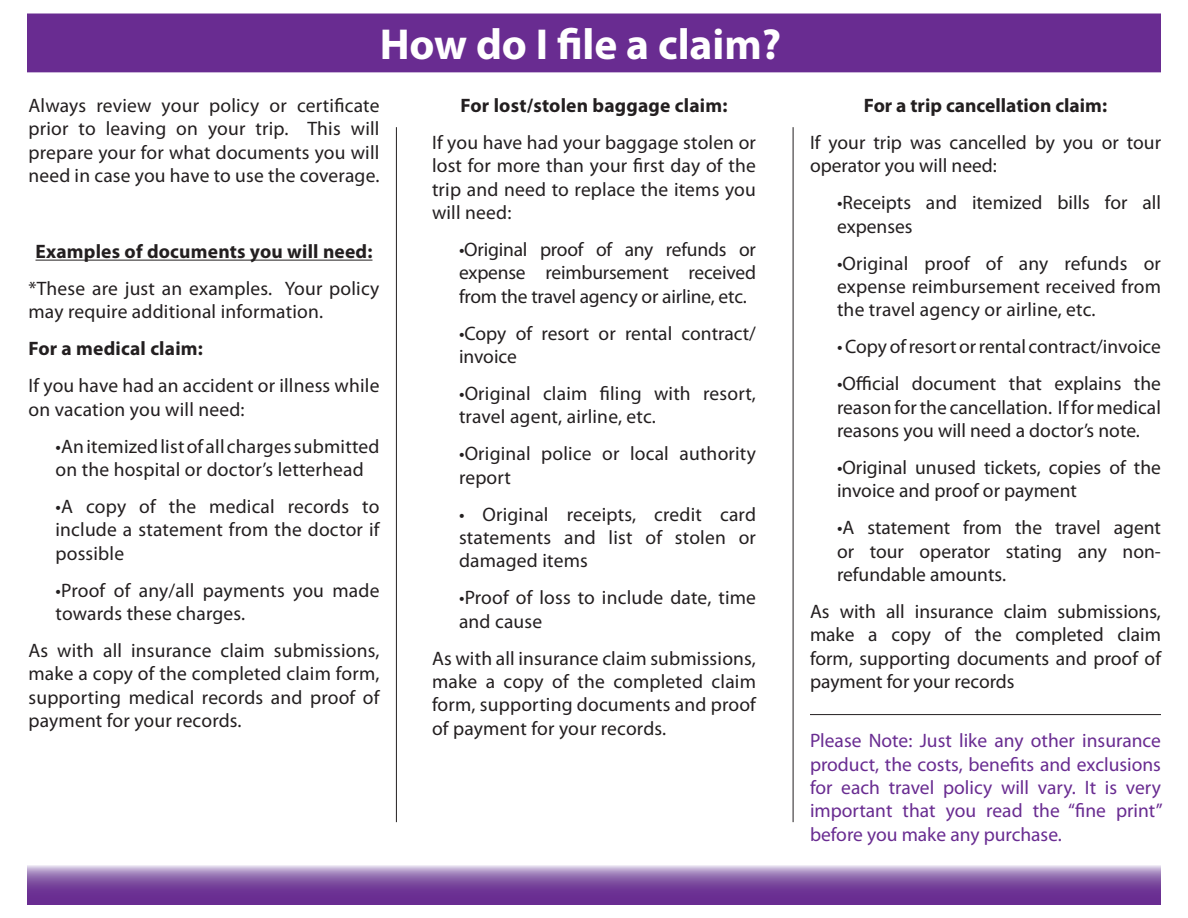
<style>
.page{position:relative;width:1188px;height:918px;background:#fff}
.page>*{position:absolute;margin:0;border:0;box-sizing:border-box;transform-origin:0 0}
.t1{font:700 43.5px "Myriad Pro";color:#fff}
.t2{font:19.5px/23.4px "Myriad Pro";letter-spacing:.01em;color:#231f20;text-align:justify}
.t3{font:19.5px/23.4px "Myriad Pro";color:#692c91;text-align:justify}
.t4{font:700 19.5px "Myriad Pro";letter-spacing:.01em;color:#231f20}
</style>
<div class="page">
<div style="left:27px;top:14px;width:1134px;height:58px;background:#692c91"></div>
<svg style="left:27px;top:865px;width:1134px;height:39px;background:#885ca8"></svg>
<hr style="left:810px;top:714px;width:351px;height:1px;background:#231f20">
<hr style="left:36px;top:260px;width:337px;height:1px;background:#231f20">
<hr style="left:396px;top:127px;width:1px;height:695px;background:#231f20">
<hr style="left:793px;top:127px;width:1px;height:695px;background:#231f20">
<p class="t1" style="left:380px;top:16px;width:403px">How do I file a claim?</p>
<p class="t2" style="left:29px;top:94px;width:353px">Always review your policy or certificate prior to leaving on your trip. This will prepare your for what documents you will need in case you have to use the coverage.</p>
<p class="t4" style="left:864px;top:93px;width:245px">For a trip cancellation claim:</p>
<p class="t4" style="left:461px;top:93px;width:268px">For lost/stolen baggage claim:</p>
<p class="t2" style="left:432px;top:130px;width:326px">If you have had your baggage stolen or lost for more than your first day of the trip and need to replace the items you will need:</p>
<p class="t2" style="left:459px;top:238px;width:299px">•Original proof of any refunds or expense reimbursement received from the travel agency or airline, etc.</p>
<p class="t2" style="left:459px;top:321px;width:298px">•Copy of resort or rental contract/ invoice</p>
<p class="t2" style="left:459px;top:382px;width:299px">•Original claim filing with resort, travel agent, airline, etc.</p>
<p class="t2" style="left:459px;top:442px;width:298px">•Original police or local authority report</p>
<p class="t2" style="left:459px;top:502px;width:299px">• Original receipts, credit card statements and list of stolen or damaged items</p>
<p class="t2" style="left:459px;top:586px;width:299px">•Proof of loss to include date, time and cause</p>
<p class="t2" style="left:432px;top:646px;width:326px">As with all insurance claim submissions, make a copy of the completed claim form, supporting documents and proof of payment for your records.</p>
<p class="t2" style="left:810px;top:130px;width:353px">If your trip was cancelled by you or tour operator you will need:</p>
<p class="t2" style="left:837px;top:191px;width:325px">•Receipts and itemized bills for all expenses</p>
<p class="t2" style="left:837px;top:251px;width:325px">•Original proof of any refunds or expense reimbursement received from the travel agency or airline, etc.</p>
<p class="t2" style="left:837px;top:335px;width:325px">• Copy of resort or rental contract/invoice</p>
<p class="t2" style="left:837px;top:372px;width:325px">•Official document that explains the reason for the cancellation. If for medical reasons you will need a doctor’s note.</p>
<p class="t2" style="left:837px;top:455px;width:325px">•Original unused tickets, copies of the invoice and proof or payment</p>
<p class="t2" style="left:837px;top:516px;width:325px">•A statement from the travel agent or tour operator stating any non&shy;refundable amounts.</p>
<p class="t2" style="left:810px;top:599px;width:353px">As with all insurance claim submissions, make a copy of the completed claim form, supporting documents and proof of payment for your records</p>
<p class="t4" style="left:36px;top:239px;width:338px">Examples of documents you will need:</p>
<p class="t2" style="left:29px;top:277px;width:353px">*These are just an examples. Your policy may require additional information.</p>
<p class="t4" style="left:29px;top:336px;width:176px">For a medical claim:</p>
<p class="t2" style="left:29px;top:374px;width:353px">If you have had an accident or illness while on vacation you will need:</p>
<p class="t2" style="left:56px;top:434px;width:325px">•An itemized list of all charges submitted on the hospital or doctor’s letterhead</p>
<p class="t2" style="left:56px;top:494px;width:325px">•A copy of the medical records to include a statement from the doctor if possible</p>
<p class="t2" style="left:56px;top:578px;width:326px">•Proof of any/all payments you made towards these charges.</p>
<p class="t2" style="left:29px;top:638px;width:353px">As with all insurance claim submissions, make a copy of the completed claim form, supporting medical records and proof of payment for your records.</p>
<p class="t3" style="left:810px;top:729px;width:354px">Please Note: Just like any other insurance product, the costs, benefits and exclusions for each travel policy will vary. It is very important that you read the “fine print” before you make any purchase.</p>
</div>
